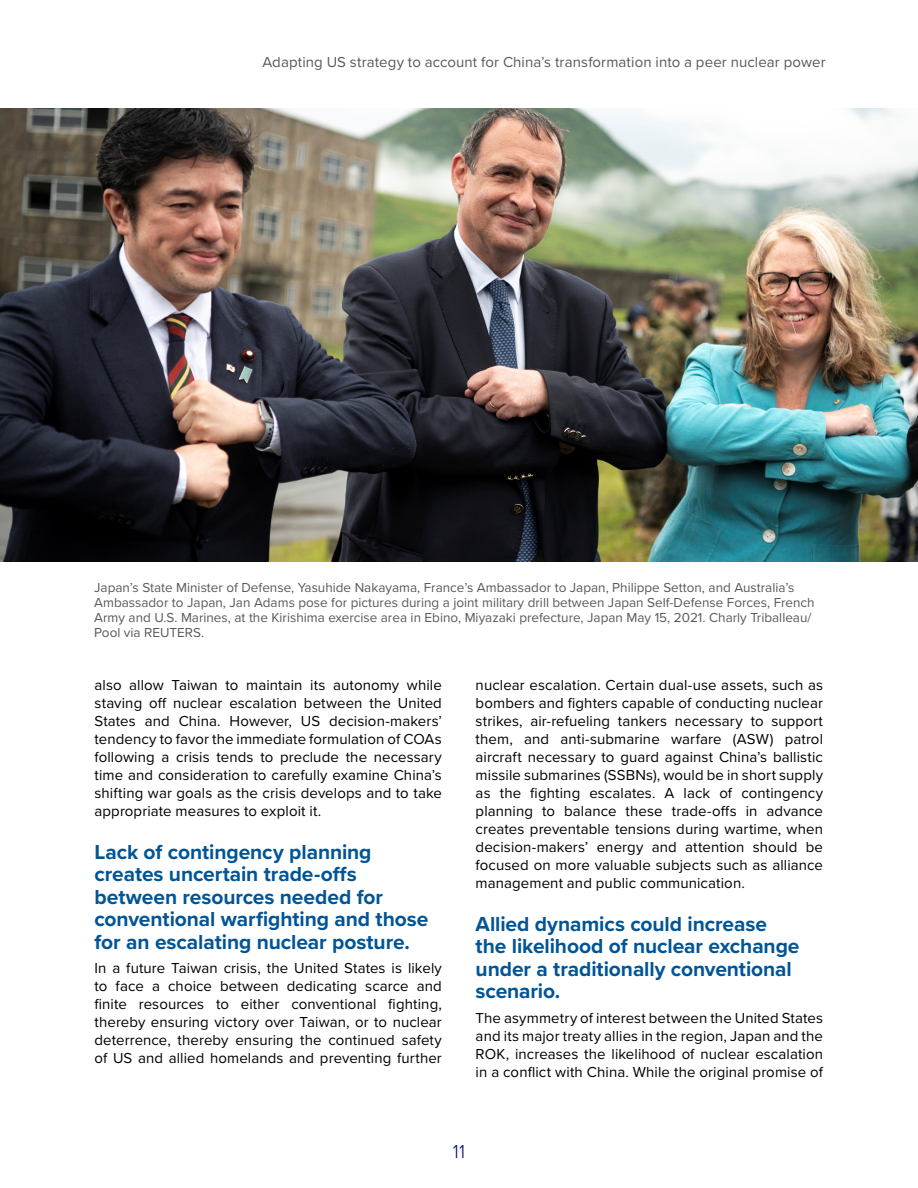
<style>
.page{position:relative;width:918px;height:1188px;background:#fff}
.page>*{position:absolute;margin:0;border:0;box-sizing:border-box;transform-origin:0 0}
.t1{font:700 21px/22.5px "Proxima Nova";letter-spacing:-.005em;color:#005596}
.t2{font:300 19.5px "Proxima Nova";color:#000478}
.t3{font:15px/18px "Proxima Nova";letter-spacing:.005em;color:#000;text-align:justify}
.t4{font:15px "Proxima Nova";letter-spacing:.005em;color:#58595b}
.t5{font:13.5px/15px "Proxima Nova";color:#58595b}
</style>
<div class="page">
<img style="left:0;top:108px;width:918px;height:453px">
<p class="t4" style="left:262px;top:51px;width:565px">Adapting US strategy to account for China’s transformation into a peer nuclear power</p>
<p class="t5" style="left:94px;top:579px;width:722px">Japan’s State Minister of Defense, Yasuhide Nakayama, France’s Ambassador to Japan, Philippe Setton, and Australia’s Ambassador to Japan, Jan Adams pose for pictures during a joint military drill between Japan Self-Defense Forces, French Army and U.S. Marines, at the Kirishima exercise area in Ebino, Miyazaki prefecture, Japan May 15, 2021. Charly Triballeau/ Pool via REUTERS.</p>
<p class="t3" style="left:94px;top:675px;width:349px">also allow Taiwan to maintain its autonomy while staving off nuclear escalation between the United States and China. However, US decision-makers’ tendency to favor the immediate formulation of COAs following a crisis tends to preclude the necessary time and consideration to carefully examine China’s shifting war goals as the crisis develops and to take appropriate measures to exploit it.</p>
<h1 class="t1" style="left:94px;top:840px;width:335px">Lack of contingency planning creates uncertain trade-offs between resources needed for conventional warfighting and those for an escalating nuclear posture.</h1>
<p class="t3" style="left:94px;top:959px;width:349px">In a future Taiwan crisis, the United States is likely to face a choice between dedicating scarce and finite resources to either conventional fighting, thereby ensuring victory over Taiwan, or to nuclear deterrence, thereby ensuring the continued safety of US and allied homelands and preventing further</p>
<p class="t3" style="left:476px;top:675px;width:349px">nuclear escalation. Certain dual-use assets, such as bombers and fighters capable of conducting nuclear strikes, air-refueling tankers necessary to support them, and anti-submarine warfare (ASW) patrol aircraft necessary to guard against China’s ballistic missile submarines (SSBNs), would be in short supply as the fighting escalates. A lack of contingency planning to balance these trade-offs in advance creates preventable tensions during wartime, when decision-makers’ energy and attention should be focused on more valuable subjects such as alliance management and public communication.</p>
<h1 class="t1" style="left:476px;top:912px;width:325px">Allied dynamics could increase the likelihood of nuclear exchange under a traditionally conventional scenario.</h1>
<p class="t3" style="left:476px;top:1008px;width:349px">The asymmetry of interest between the United States and its major treaty allies in the region, Japan and the ROK, increases the likelihood of nuclear escalation in a conflict with China. While the original promise of</p>
<h2 class="t2" style="left:453px;top:1137px;width:14px">11</h2>
</div>
